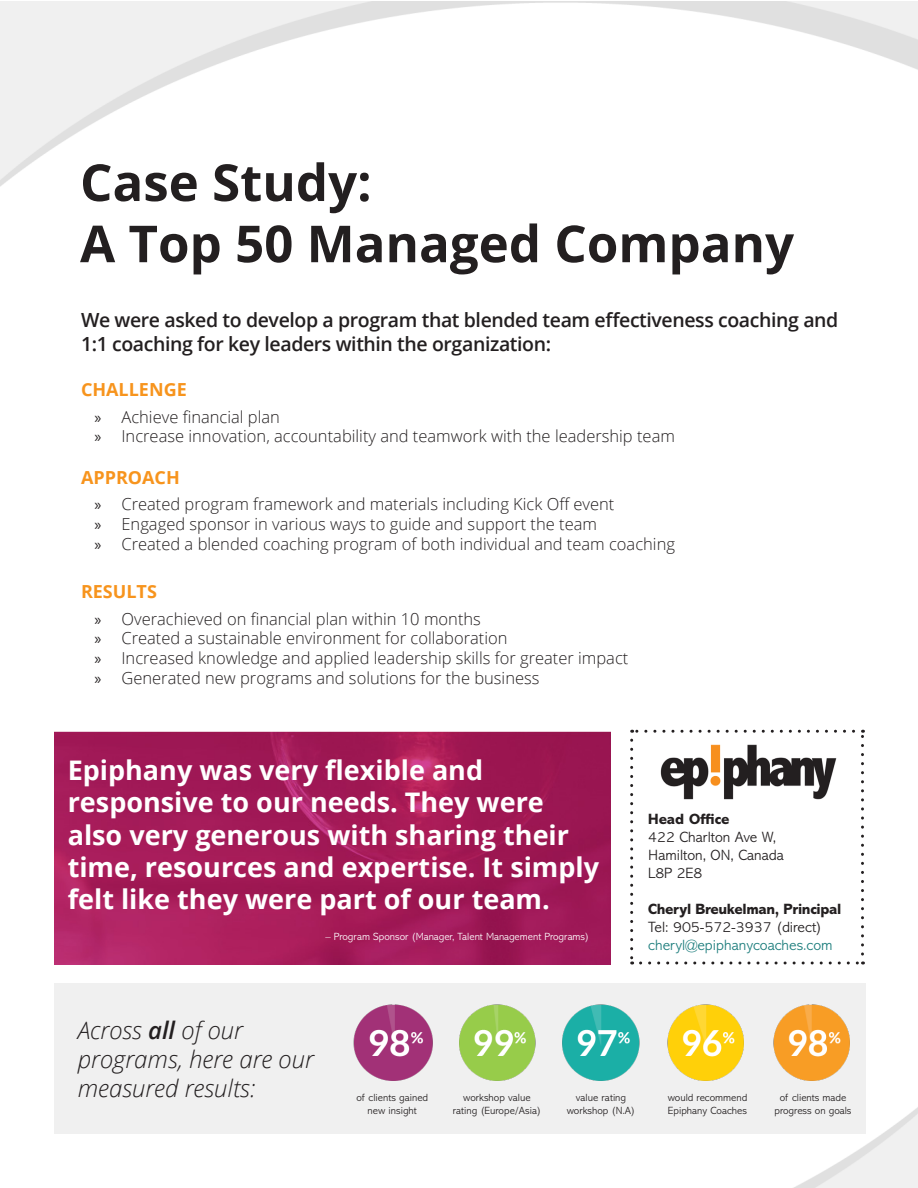
<style>
.page{position:relative;width:918px;height:1188px;background:#fff}
.page>*{position:absolute;margin:0;border:0;box-sizing:border-box;transform-origin:0 0}
.t1{font:700 51px "Open Sans";color:#231f20}
.t2{font:700 27px/32.4px "Open Sans";color:#fff}
.t3{font:italic 300 24px/28.8px "Open Sans";color:#231f20}
.t4{font:600 19.5px/23.4px "Open Sans";letter-spacing:-.02em;color:#231f20}
.t5{font:700 18px "Open Sans";color:#f7941d}
.t6{font:300 16.5px "Open Sans";color:#231f20}
.t7{font:15px "Abadi Light PL";color:#231f20}
.t8{font:15px "Abadi Extra Bold PL";letter-spacing:-.02em;color:#231f20}
.t9{font:15px "Abadi Light PL";color:#1e7e7d}
.t10{font:15px "Abadi Extra Bold PL";color:#231f20}
.t11{font:10.5px/12.6px "Abadi Light PL";color:#231f20;text-align:center}
.t12{font:10.5px "Abadi Light PL";color:#fff}
.s1{font-family:"Myriad Pro";font-weight:400}
.s2{font-weight:600}
</style>
<div class="page">
<img style="left:793px;top:1107px;width:125px;height:81px">
<img style="left:54px;top:732px;width:556px;height:233px">
<svg style="left:630px;top:740px;width:3px;height:225px"></svg>
<svg style="left:641px;top:962px;width:222px;height:3px"></svg>
<svg style="left:861px;top:730px;width:3px;height:224px"></svg>
<svg style="left:632px;top:730px;width:222px;height:3px"></svg>
<img style="left:660px;top:744px;width:177px;height:56px">
<div style="left:54px;top:984px;width:812px;height:150px;background:#f0f0f0"></div>
<img style="left:353px;top:1004px;width:80px;height:77px">
<img style="left:459px;top:1004px;width:77px;height:77px">
<img style="left:562px;top:1004px;width:78px;height:77px">
<img style="left:667px;top:1004px;width:77px;height:77px">
<img style="left:773px;top:1004px;width:77px;height:77px">
<p class="t1" style="left:80px;top:147px;width:293px">Case Study:</p>
<p class="t1" style="left:80px;top:208px;width:716px">A Top 50 Managed Company</p>
<p class="t4" style="left:81px;top:308px;width:759px">We were asked to develop a program that blended team effectiveness coaching and<br>1:1 coaching for key leaders within the organization:</p>
<p class="t5" style="left:81px;top:377px;width:107px">CHALLENGE</p>
<p class="t6" style="left:94px;top:405px;width:187px"><span class="s1">»</span> Achieve financial plan</p>
<p class="t6" style="left:94px;top:425px;width:582px"><span class="s1">»</span> Increase innovation, accountability and teamwork with the leadership team</p>
<p class="t5" style="left:81px;top:465px;width:100px">APPROACH</p>
<p class="t6" style="left:94px;top:493px;width:521px"><span class="s1">»</span> Created program framework and materials including Kick Off event</p>
<p class="t6" style="left:94px;top:513px;width:504px"><span class="s1">»</span> Engaged sponsor in various ways to guide and support the team</p>
<p class="t6" style="left:94px;top:533px;width:582px"><span class="s1">»</span> Created a blended coaching program of both individual and team coaching</p>
<p class="t5" style="left:81px;top:579px;width:77px">RESULTS</p>
<p class="t6" style="left:94px;top:607px;width:388px"><span class="s1">»</span> Overachieved on financial plan within 10 months</p>
<p class="t6" style="left:94px;top:627px;width:415px"><span class="s1">»</span> Created a sustainable environment for collaboration</p>
<p class="t6" style="left:94px;top:647px;width:535px"><span class="s1">»</span> Increased knowledge and applied leadership skills for greater impact</p>
<p class="t6" style="left:94px;top:667px;width:447px"><span class="s1">»</span> Generated new programs and solutions for the business</p>
<p class="t2" style="left:68px;top:753px;width:533px">Epiphany was very flexible and responsive to our needs. They were also very generous with sharing their time, resources and expertise. It simply felt like they were part of our team.</p>
<p class="t12" style="left:325px;top:931px;width:265px">– Program Sponsor (Manager, Talent Management Programs)</p>
<p class="t10" style="left:648px;top:810px;width:83px">Head Office</p>
<p class="t7" style="left:648px;top:829px;width:129px">422 Charlton Ave W,</p>
<p class="t7" style="left:648px;top:847px;width:137px">Hamilton, ON, Canada</p>
<p class="t7" style="left:648px;top:865px;width:56px">L8P 2E8</p>
<p class="t8" style="left:648px;top:900px;width:195px">Cheryl Breukelman, Principal</p>
<p class="t7" style="left:648px;top:919px;width:175px">Tel: 905-572-3937 (direct)</p>
<p class="t9" style="left:648px;top:937px;width:186px">cheryl@epiphanycoaches.com</p>
<p class="t3" style="left:78px;top:1015px;width:238px">Across <span class="s2">all</span> of our programs, here are our measured results:</p>
<p class="t11" style="left:356px;top:1092px;width:73px">of clients gained new insight</p>
<p class="t11" style="left:453px;top:1092px;width:90px">workshop value rating (Europe/Asia)</p>
<p class="t11" style="left:567px;top:1092px;width:70px">value rating workshop (N.A)</p>
<p class="t11" style="left:668px;top:1092px;width:81px;text-align:left">would recommend<br>Epiphany Coaches</p>
<p class="t11" style="left:774px;top:1092px;width:79px">of clients made progress on goals</p>
</div>
